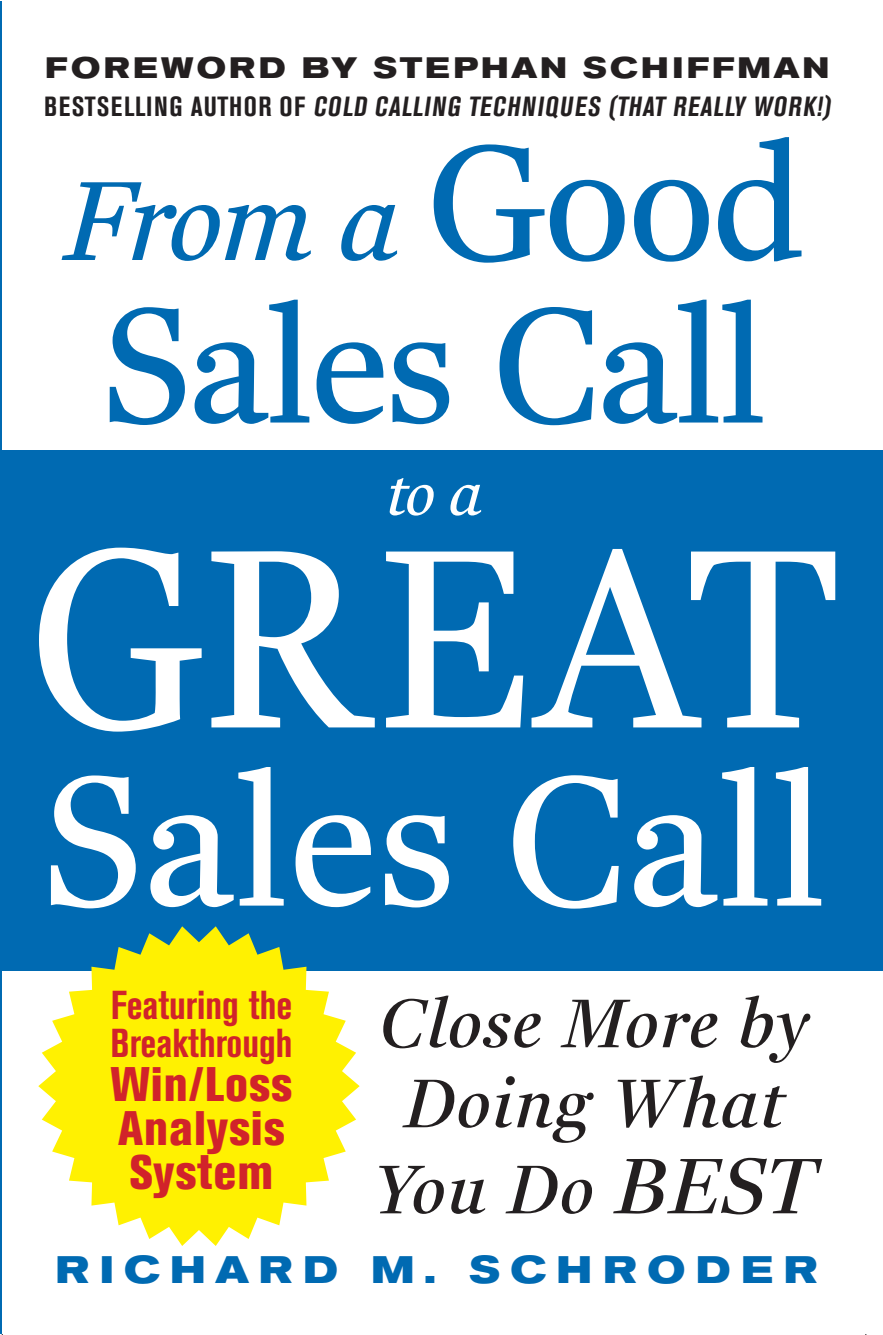
<style>
.page{position:relative;width:883px;height:1335px;background:#fff}
.page>*{position:absolute;margin:0;border:0;box-sizing:border-box;transform-origin:0 0}
.t1{font:259.4px "Fenway Rom";letter-spacing:.005em;color:#fff;scale:.94 1}
.t2{font:188px "Fenway Rom";letter-spacing:.01em;color:#fff}
.t3{font:166.6px "Fenway Rom";letter-spacing:-.01em;color:#006ab2}
.t4{font:114.6px "Fenway Ital";color:#006ab2}
.t5{font:70px/80px "Fenway Disp Ita";letter-spacing:.055em;color:#231f20;text-align:center}
.t6{font:63px "Fenway Ital";color:#fff}
.t7{font:800 condensed 48px/44px "Akzidenz Grotesk BE";letter-spacing:.02em;color:#d1232a}
.t8{font:700 condensed 40px/38px "Akzidenz Grotesk BE";color:#d1232a}
.t9{font:700 expanded 38px "Akzidenz Grotesk BE";letter-spacing:.27em;color:#006ab2}
.t10{font:700 expanded 29.4px "Akzidenz Grotesk BE";letter-spacing:.11em;color:#231f20}
.t11{font:700 condensed 27.6px "Akzidenz Grotesk BE";letter-spacing:.03em;color:#231f20}
.s1{font-family:"Fenway Rom";font-size:166.6px}
.s2{font-size:80px}
</style>
<div class="page">
<hr style="left:865px;top:0;width:1px;height:1334px;background:#231f20">
<div style="left:0;top:0;width:883px;height:1333px;background:#fff"></div>
<hr style="left:0;top:1px;width:2px;height:1332px;background:#006ab2">
<div style="left:0;top:450px;width:883px;height:520px;background:#006ab2"></div>
<svg style="left:38px;top:926px;width:322px;height:320px;fill:#fff101"></svg>
<p class="t10" style="left:45px;top:50px;width:786px">FOREWORD BY STEPHAN SCHIFFMAN</p>
<p class="t11" style="left:44px;top:90px;width:792px">B E STS E LLI N G AUTH O R O F COLD CALLING TECHNIQUES (THAT REALLY WORK!)</p>
<h3 class="t4" style="left:64px;top:152px;width:742px">From a <span class="s1">Good</span></h3>
<h3 class="t3" style="left:102px;top:264px;width:665px">Sales Call</h3>
<h3 class="t6" style="left:387px;top:456px;width:97px">to a</h3>
<h1 class="t1" style="left:30px;top:480px;width:861px">GREAT</h1>
<h2 class="t2" style="left:43px;top:726px;width:784px">Sales Call</h2>
<h3 class="t8" style="left:111px;top:986px;width:183px">Featuring the<br>Breakthrough</h3>
<h3 class="t7" style="left:111px;top:1062px;width:183px">Win/Loss<br>Analysis<br>System</h3>
<h3 class="t5" style="left:380px;top:983px;width:427px">Close More by<br>Doing What</h3>
<h3 class="t5" style="left:373px;top:1150px;width:442px">You Do <span class="s2">BEST</span></h3>
<h3 class="t9" style="left:56px;top:1248px;width:763px">RICHARD M. SCHRODER</h3>
</div>
